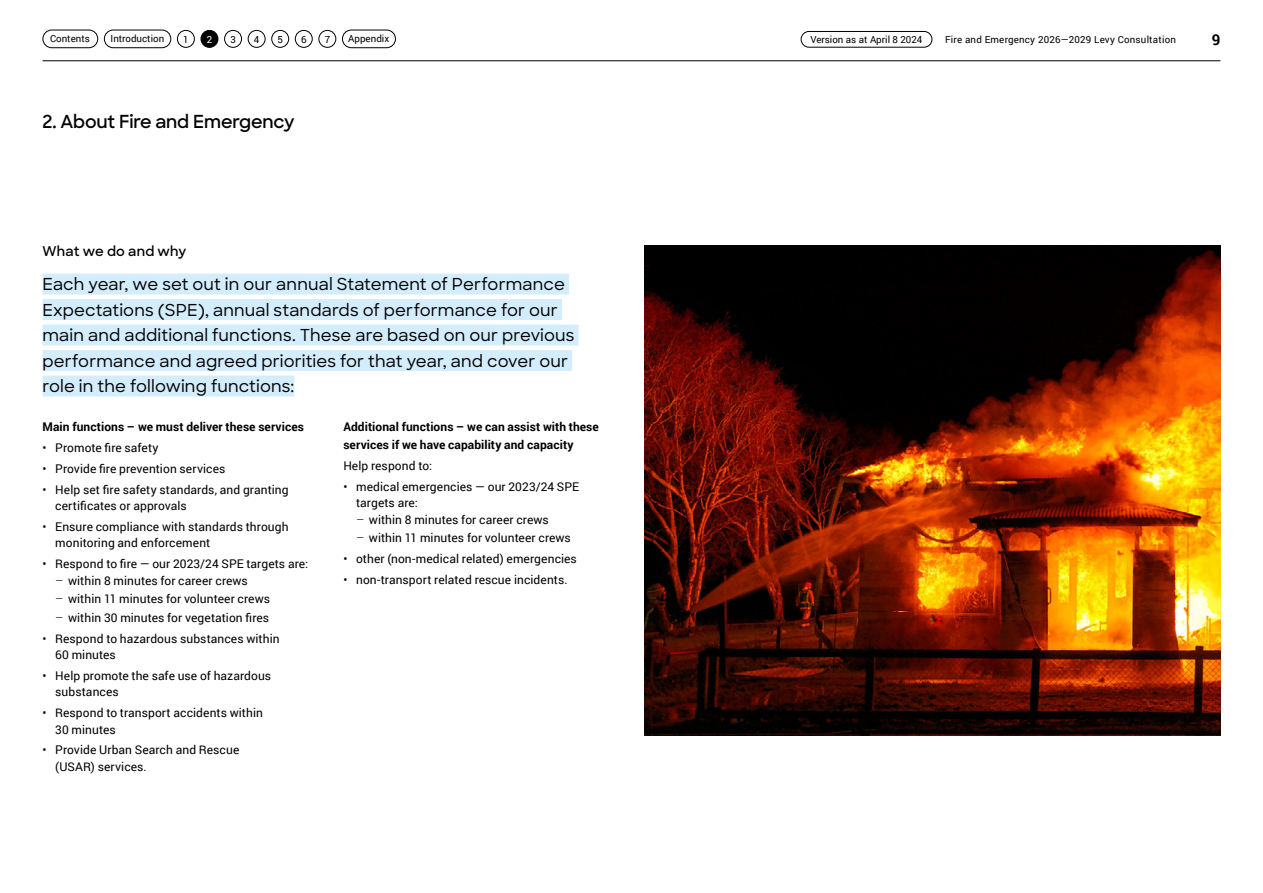
<style>
.page{position:relative;width:1263px;height:893px;background:#fff}
.page>*{position:absolute;margin:0;border:0;box-sizing:border-box;transform-origin:0 0}
.t1{font:600 18px "Sharp Sans";letter-spacing:-.01em;color:#000}
.t2{font:500 16.5px/25.5px "Sharp Sans";letter-spacing:.01em;color:#000}
.t3{font:700 15px "Roboto";color:#000}
.t4{font:600 13.5px "Sharp Sans";letter-spacing:.015em;color:#000}
.t5{font:12px/16.5px "Roboto";letter-spacing:.005em;color:#000}
.t6{font:700 12px/18px "Roboto";letter-spacing:.005em;color:#000}
.t7{font:9.75px "Roboto";color:#000}
.t8{font:9.75px "Roboto";letter-spacing:.02em;color:#000}
.t9{font:9.75px "Roboto";color:#fff}
.s1{font-weight:300}
</style>
<div class="page">
<div style="left:801px;top:31px;width:131px;height:17px;border:1px solid #000;border-radius:8px"></div>
<div style="left:43px;top:274px;width:526px;height:21px;background:#d4edfc"></div>
<div style="left:43px;top:299px;width:519px;height:21px;background:#d4edfc"></div>
<div style="left:43px;top:325px;width:535px;height:21px;background:#d4edfc"></div>
<div style="left:43px;top:350px;width:529px;height:21px;background:#d4edfc"></div>
<div style="left:43px;top:376px;width:251px;height:21px;background:#d4edfc"></div>
<img style="left:644px;top:246px;width:576px;height:490px">
<hr style="left:43px;top:61px;width:1177px;height:1px;background:#000">
<div style="left:342px;top:30px;width:54px;height:18px;border:1px solid #000;border-radius:9px"></div>
<div style="left:43px;top:30px;width:55px;height:18px;border:1px solid #000;border-radius:9px"></div>
<div style="left:104px;top:30px;width:67px;height:18px;border:1px solid #000;border-radius:9px"></div>
<div style="left:177px;top:30px;width:18px;height:18px;border:1px solid #000;border-radius:50%"></div>
<div style="left:248px;top:30px;width:17px;height:18px;border:1px solid #000;border-radius:50%"></div>
<div style="left:271px;top:30px;width:18px;height:18px;border:1px solid #000;border-radius:50%"></div>
<div style="left:224px;top:30px;width:18px;height:18px;border:1px solid #000;border-radius:50%"></div>
<div style="left:295px;top:30px;width:18px;height:18px;border:1px solid #000;border-radius:50%"></div>
<div style="left:318px;top:30px;width:18px;height:18px;border:1px solid #000;border-radius:50%"></div>
<div style="left:201px;top:30px;width:17px;height:17px;background:#000;border-radius:50%"></div>
<div style="left:201px;top:30px;width:17px;height:18px;border:1px solid #000;border-radius:50%"></div>
<p class="t7" style="left:50px;top:32px;width:41px">Contents</p>
<p class="t7" style="left:111px;top:32px;width:55px">Introduction</p>
<p class="t7" style="left:183px;top:32px;width:7px">1</p>
<p class="t9" style="left:207px;top:32px;width:7px">2</p>
<p class="t7" style="left:231px;top:32px;width:7px">3</p>
<p class="t7" style="left:254px;top:32px;width:7px">4</p>
<p class="t7" style="left:277px;top:32px;width:7px">5</p>
<p class="t7" style="left:301px;top:32px;width:7px">6</p>
<p class="t7" style="left:325px;top:32px;width:7px">7</p>
<p class="t7" style="left:348px;top:32px;width:42px">Appendix</p>
<p class="t8" style="left:945px;top:32px;width:232px">Fire and Emergency 2026—2029 Levy Consultation</p>
<p class="t3" style="left:1212px;top:29px;width:10px">9</p>
<p class="t7" style="left:810px;top:33px;width:113px">Version as at April 8 2024</p>
<h1 class="t1" style="left:43px;top:108px;width:254px">2. About Fire and Emergency</h1>
<p class="t4" style="left:43px;top:241px;width:145px">What we do and why</p>
<p class="t2" style="left:43px;top:271px;width:533px">Each year, we set out in our annual Statement of Performance Expectations (SPE), annual standards of performance for our main and additional functions. These are based on our previous performance and agreed priorities for that year, and cover our role in the following functions:</p>
<p class="t6" style="left:43px;top:418px;width:263px">Main functions – we must deliver these services</p>
<p class="t5" style="left:43px;top:439px;width:118px">• Promote fire safety</p>
<p class="t5" style="left:43px;top:460px;width:184px">• Provide fire prevention services</p>
<p class="t5" style="left:55px;top:481px;width:235px;text-indent:-13px">• Help set fire safety standards, and granting certificates or approvals</p>
<p class="t5" style="left:55px;top:518px;width:235px;text-indent:-13px">• Ensure compliance with standards through monitoring and enforcement</p>
<p class="t5" style="left:43px;top:555px;width:267px">• Respond to fire — our 2023/24 SPE targets are:</p>
<p class="t5" style="left:55px;top:572px;width:194px"><span class="s1">–</span> within 8 minutes for career crews</p>
<p class="t5" style="left:55px;top:590px;width:216px"><span class="s1">–</span> within 11 minutes for volunteer crews</p>
<p class="t5" style="left:55px;top:609px;width:215px"><span class="s1">–</span> within 30 minutes for vegetation fires</p>
<p class="t5" style="left:55px;top:630px;width:226px;text-indent:-13px">• Respond to hazardous substances within<br>60 minutes</p>
<p class="t5" style="left:55px;top:667px;width:217px;text-indent:-13px">• Help promote the safe use of hazardous substances</p>
<p class="t5" style="left:55px;top:704px;width:209px;text-indent:-13px">• Respond to transport accidents within<br>30 minutes</p>
<p class="t5" style="left:55px;top:741px;width:186px;text-indent:-13px">• Provide Urban Search and Rescue (USAR) services.</p>
<p class="t6" style="left:343px;top:418px;width:257px">Additional functions – we can assist with these services if we have capability and capacity</p>
<p class="t5" style="left:343px;top:457px;width:90px">Help respond to:</p>
<p class="t5" style="left:356px;top:478px;width:224px;text-indent:-13px">• medical emergencies — our 2023/24 SPE targets are:</p>
<p class="t5" style="left:356px;top:511px;width:194px"><span class="s1">–</span> within 8 minutes for career crews</p>
<p class="t5" style="left:356px;top:529px;width:216px"><span class="s1">–</span> within 11 minutes for volunteer crews</p>
<p class="t5" style="left:343px;top:550px;width:235px">• other (non-medical related) emergencies</p>
<p class="t5" style="left:343px;top:571px;width:226px">• non-transport related rescue incidents.</p>
</div>
